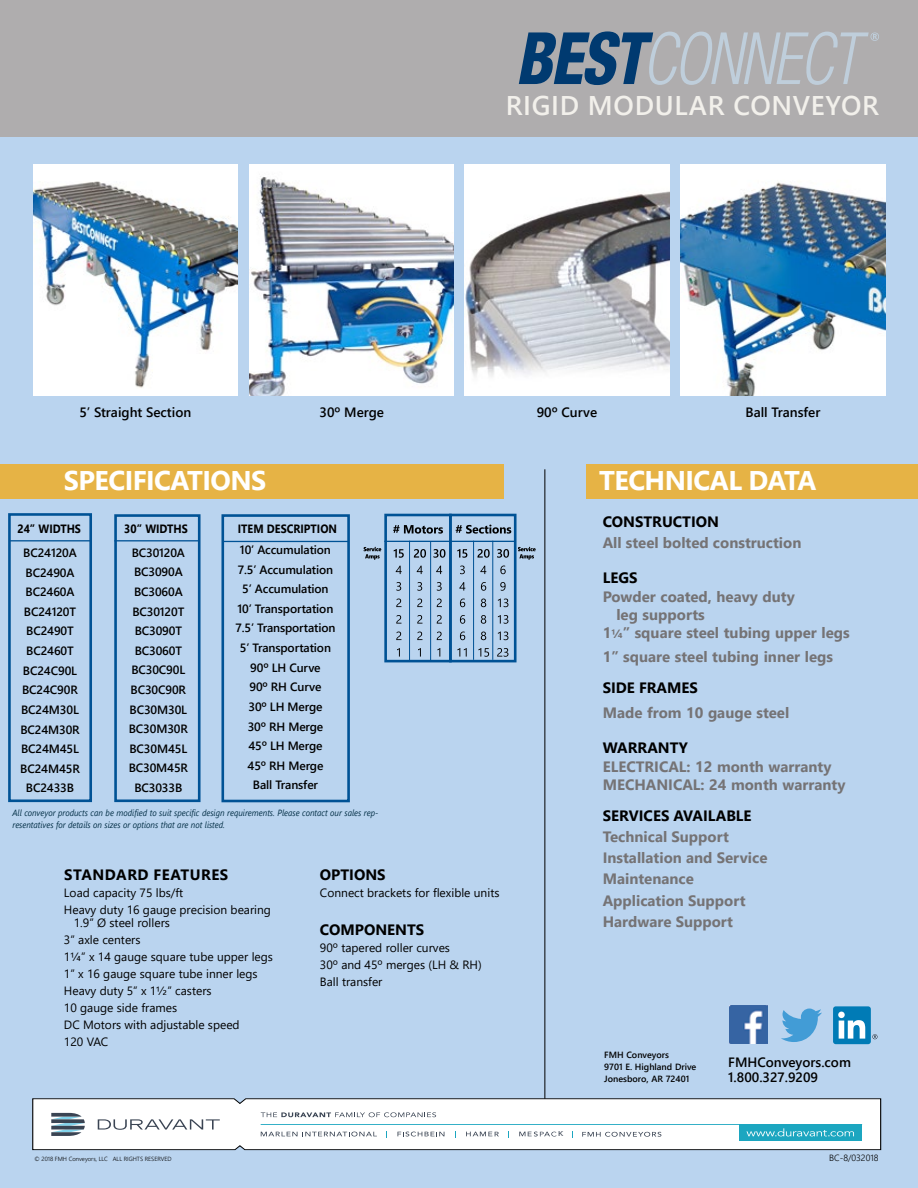
<style>
.page{position:relative;width:918px;height:1188px;background:#fff}
.page>*{position:absolute;margin:0;border:0;box-sizing:border-box;transform-origin:0 0}
.t1{font:700 27px "Segoe UI";letter-spacing:-.02em;color:#fff}
.t2{font:600 27px "Segoe UI";letter-spacing:.025em;color:#f2f0eb}
.t3{font:700 15px/21.3px "Segoe UI";color:#757375}
.t4{font:700 15px "Segoe UI";color:#000}
.t5{font:700 15px "Segoe UI";letter-spacing:.035em;color:#000}
.t6{font:600 13.5px/15px "Segoe UI";color:#000}
.t7{font:600 12px/19.6px "Segoe UI";letter-spacing:-.01em;color:#000;text-align:center}
.t8{font:12px/17px "Segoe UI";color:#000}
.t9{font:700 12px "Segoe UI";color:#000;scale:.9 1}
.t10{font:italic 9px/12px "Segoe UI";color:#032f46;scale:.9 1}
.t11{font:600 9px/12px "Segoe UI";color:#000}
.t12{font:300 9px "Segoe UI";color:#000}
.t13{font:7.35px "Myriad Pro";color:#3a4453;scale:1.27 1}
.t14{font:300 6px "Segoe UI";color:#000}
.s1{font-size:12px}
</style>
<div class="page">
<div style="left:0;top:136px;width:918px;height:1052px;background:#bad4ef"></div>
<div style="left:0;top:0;width:918px;height:137px;background:#afadae"></div>
<div style="left:0;top:464px;width:503px;height:34px;background:#e6b345"></div>
<div style="left:586px;top:464px;width:332px;height:34px;background:#e6b345"></div>
<img style="left:250px;top:165px;width:204px;height:231px">
<img style="left:33px;top:165px;width:205px;height:231px">
<img style="left:681px;top:165px;width:204px;height:231px">
<img style="left:465px;top:165px;width:204px;height:231px">
<hr style="left:544px;top:469px;width:1px;height:645px;background:#000">
<svg style="left:32px;top:1098px;width:849px;height:52px"></svg>
<svg style="left:33px;top:1099px;width:848px;height:51px;background:#e6eef0"></svg>
<svg style="left:519px;top:31px;width:360px;height:54px"></svg>
<div style="left:114px;top:514px;width:87px;height:288px;border:3px solid #005295"></div>
<hr style="left:114px;top:540px;width:85px;height:1px;background:#005295">
<div style="left:8px;top:513px;width:84px;height:289px;border:3px solid #005295"></div>
<hr style="left:10px;top:540px;width:81px;height:1px;background:#005295">
<svg style="left:781px;top:1009px;width:41px;height:33px"></svg>
<svg style="left:872px;top:1034px;width:5px;height:5px"></svg>
<div style="left:833px;top:1006px;width:38px;height:38px;background:#007bb6;border-radius:3px"></div>
<svg style="left:838px;top:1012px;width:27px;height:27px"></svg>
<img style="left:729px;top:1006px;width:39px;height:38px">
<div style="left:221px;top:514px;width:129px;height:288px;border:3px solid #005295"></div>
<hr style="left:223px;top:541px;width:126px;height:1px;background:#005295">
<div style="left:449px;top:514px;width:68px;height:148px;border:3px solid #005295"></div>
<div style="left:384px;top:514px;width:68px;height:148px;border:3px solid #005295"></div>
<svg style="left:397px;top:648px;width:43px;height:9px"></svg>
<svg style="left:396px;top:632px;width:46px;height:8px"></svg>
<svg style="left:396px;top:615px;width:46px;height:9px"></svg>
<svg style="left:396px;top:599px;width:46px;height:8px"></svg>
<svg style="left:396px;top:582px;width:46px;height:9px"></svg>
<svg style="left:396px;top:566px;width:46px;height:8px"></svg>
<svg style="left:394px;top:549px;width:51px;height:9px"></svg>
<hr style="left:384px;top:541px;width:131px;height:1px;background:#005295">
<svg style="left:457px;top:648px;width:51px;height:9px"></svg>
<svg style="left:460px;top:631px;width:48px;height:9px"></svg>
<svg style="left:460px;top:615px;width:48px;height:9px"></svg>
<svg style="left:460px;top:598px;width:48px;height:9px"></svg>
<svg style="left:459px;top:582px;width:47px;height:9px"></svg>
<svg style="left:460px;top:566px;width:46px;height:8px"></svg>
<svg style="left:457px;top:549px;width:52px;height:9px"></svg>
<svg style="left:456px;top:525px;width:55px;height:9px"></svg>
<svg style="left:393px;top:525px;width:50px;height:9px"></svg>
<svg style="left:518px;top:547px;width:18px;height:13px"></svg>
<hr style="left:492px;top:541px;width:1px;height:119px;background:#005295">
<hr style="left:473px;top:541px;width:1px;height:119px;background:#005295">
<hr style="left:430px;top:541px;width:1px;height:119px;background:#005295">
<hr style="left:409px;top:541px;width:1px;height:119px;background:#005295">
<svg style="left:364px;top:547px;width:17px;height:13px"></svg>
<h1 class="t2" style="left:506px;top:80px;width:375px">RIGID MODULAR CONVEYOR</h1>
<p class="t6" style="left:79px;top:403px;width:113px">5’ Straight Section</p>
<p class="t6" style="left:320px;top:403px;width:66px">30º Merge</p>
<p class="t6" style="left:537px;top:403px;width:62px">90º Curve</p>
<p class="t6" style="left:746px;top:403px;width:76px">Ball Transfer</p>
<h1 class="t1" style="left:64px;top:455px;width:204px">SPECIFICATIONS</h1>
<p class="t9" style="left:18px;top:518px;width:72px">24” WIDTHS</p>
<p class="t9" style="left:124px;top:518px;width:72px">30” WIDTHS</p>
<p class="t7" style="left:20px;top:542px;width:61px">BC24120A<br>BC2490A<br>BC2460A<br>BC24120T<br>BC2490T<br>BC2460T<br>BC24C90L<br>BC24C90R<br>BC24M30L<br>BC24M30R<br>BC24M45L<br>BC24M45R<br>BC2433B</p>
<p class="t7" style="left:129px;top:542px;width:61px">BC30120A<br>BC3090A<br>BC3060A<br>BC30120T<br>BC3090T<br>BC3060T<br>BC30C90L<br>BC30C90R<br>BC30M30L<br>BC30M30R<br>BC30M45L<br>BC30M45R<br>BC3033B</p>
<p class="t9" style="left:238px;top:518px;width:112px">ITEM DESCRIPTION</p>
<p class="t7" style="left:235px;top:539px;width:102px">10’ Accumulation<br>7.5’ Accumulation<br>5’ Accumulation<br>10’ Transportation<br>7.5’ Transportation<br>5’ Transportation<br>90º LH Curve<br>90º RH Curve<br>30º LH Merge<br>30º RH Merge<br>45º LH Merge<br>45º RH Merge<br>Ball Transfer</p>
<p class="t10" style="left:12px;top:806px;width:408px">All conveyor products can be modified to suit specific design requirements. Please contact our sales rep&shy;resentatives for details on sizes or options that are not listed.</p>
<p class="t5" style="left:64px;top:861px;width:166px">STANDARD FEATURES</p>
<p class="t8" style="left:64px;top:883px;width:209px">Load capacity 75 lbs/ft<br>Heavy duty 16 gauge precision bearing</p>
<p class="t8" style="left:64px;top:913px;width:211px;text-indent:10px">1.9” Ø steel rollers<br>3” axle centers<br>1¼” x 14 gauge square tube upper legs<br>1” x 16 gauge square tube inner legs<br>Heavy duty 5” x 1½” casters<br>10 gauge side frames<br>DC Motors with adjustable speed<br>120 VAC</p>
<p class="t4" style="left:320px;top:861px;width:67px">OPTIONS</p>
<p class="t8" style="left:320px;top:883px;width:181px">Connect brackets for flexible units</p>
<p class="t4" style="left:320px;top:916px;width:106px">COMPONENTS</p>
<p class="t8" style="left:320px;top:939px;width:163px">90º tapered roller curves<br>30º and 45º merges (LH &amp; RH)<br>Ball transfer</p>
<h1 class="t1" style="left:599px;top:455px;width:219px">TECHNICAL DATA</h1>
<p class="t4" style="left:603px;top:508px;width:118px">CONSTRUCTION</p>
<p class="t3" style="left:603px;top:531px;width:200px">All steel bolted construction</p>
<p class="t4" style="left:603px;top:563px;width:36px">LEGS</p>
<p class="t3" style="left:603px;top:584px;width:194px">Powder coated, heavy duty</p>
<p class="t3" style="left:616px;top:602px;width:90px">leg supports</p>
<p class="t3" style="left:603px;top:620px;width:249px">1<span class="s1">¼</span>” square steel tubing upper legs</p>
<p class="t3" style="left:603px;top:644px;width:232px">1” square steel tubing inner legs</p>
<p class="t4" style="left:603px;top:674px;width:97px">SIDE FRAMES</p>
<p class="t3" style="left:603px;top:701px;width:188px">Made from 10 gauge steel</p>
<p class="t4" style="left:603px;top:733px;width:87px">WARRANTY</p>
<p class="t3" style="left:603px;top:756px;width:244px;line-height:18px">ELECTRICAL: 12 month warranty<br>MECHANICAL: 24 month warranty</p>
<p class="t4" style="left:603px;top:801px;width:150px">SERVICES AVAILABLE</p>
<p class="t3" style="left:603px;top:825px;width:166px">Technical Support<br>Installation and Service<br>Maintenance<br>Application Support<br>Hardware Support</p>
<p class="t13" style="left:558px;top:1129px;width:5px">K</p>
<p class="t11" style="left:604px;top:1048px;width:94px">FMH Conveyors<br>9701 E. Highland Drive<br>Jonesboro, AR 72401</p>
<p class="t6" style="left:728px;top:1053px;width:124px">FMHConveyors.com<br>1.800.327.9209</p>
<p class="t14" style="left:35px;top:1153px;width:139px">© 2018 FMH Conveyors, LLC ALL RIGHTS RESERVED</p>
<p class="t12" style="left:829px;top:1149px;width:51px">BC-8/032018</p>
</div>
